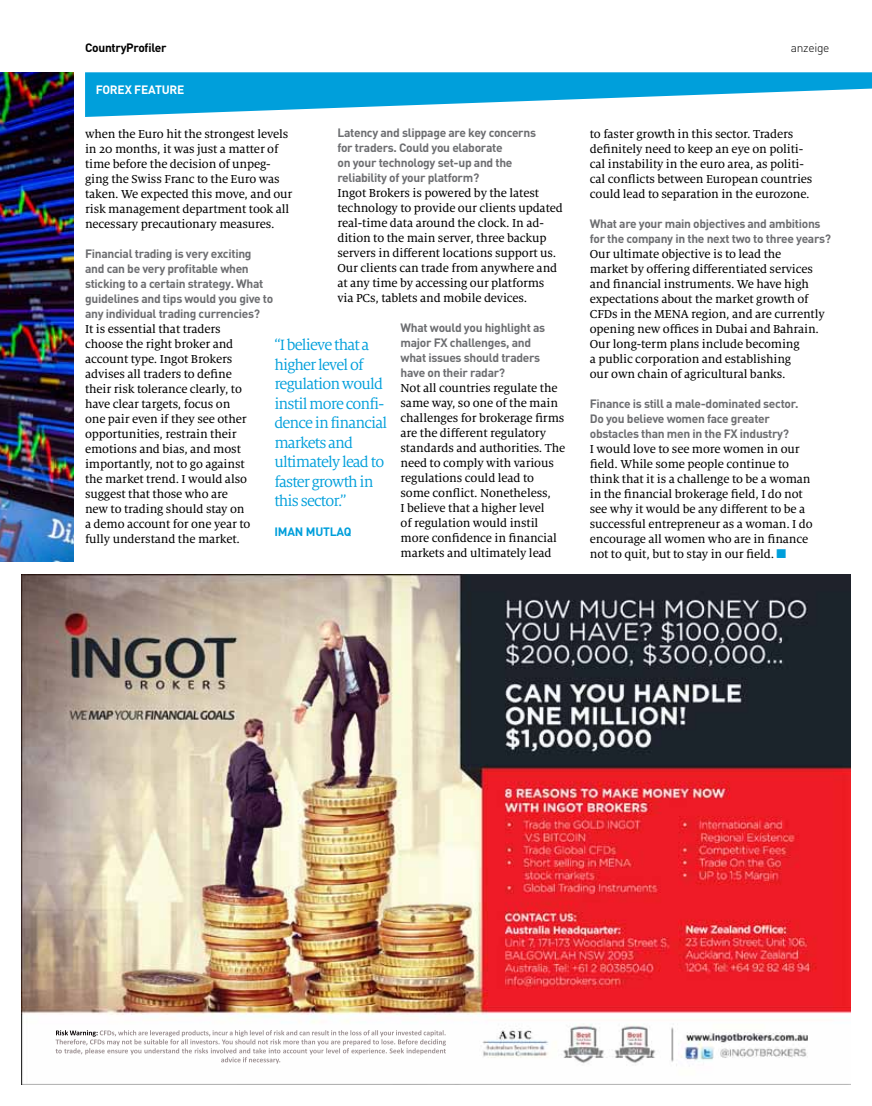
<style>
.page{position:relative;width:872px;height:1106px;background:#fff}
.page>*{position:absolute;margin:0;border:0;box-sizing:border-box;transform-origin:0 0}
.t1{font:16.5px/19.5px "Milo Serif OT";letter-spacing:-.05em;color:#009fdb}
.t2{font:12.75px/15px "Milo Serif OT Text";letter-spacing:-.01em;color:#000}
.t3{font:700 12px/15px "DIN Pro";letter-spacing:-.025em;color:#6d6e71}
.t4{font:700 12px "DIN Pro";letter-spacing:-.025em;color:#000}
.t5{font:700 12px "DIN Pro";letter-spacing:-.015em;color:#fff}
.t6{font:700 12px "DIN Pro";color:#009fdb}
.t7{font:300 12px "DIN Pro";letter-spacing:-.025em;color:#000}
.s1{color:#009fdb}
</style>
<div class="page">
<img style="left:0;top:72px;width:74px;height:489px">
<svg style="left:85px;top:72px;width:787px;height:45px"></svg>
<img style="left:21px;top:574px;width:829px;height:510px">
<p class="t4" style="left:85px;top:39px;width:83px">CountryProfiler</p>
<p class="t7" style="left:791px;top:39px;width:40px">anzeige</p>
<p class="t5" style="left:96px;top:82px;width:90px">FOREX FEATURE</p>
<p class="t2" style="left:85px;top:126px;width:209px">when the Euro hit the strongest levels in 20 months, it was just a matter of time before the decision of unpeg&shy;ging the Swiss Franc to the Euro was taken. We expected this move, and our risk management department took all necessary precautionary measures.</p>
<p class="t3" style="left:85px;top:245px;width:190px">Financial trading is very exciting and can be very profitable when sticking to a certain strategy. What guidelines and tips would you give to any individual trading currencies?</p>
<p class="t2" style="left:85px;top:321px;width:167px">It is essential that traders choose the right broker and account type. Ingot Brokers advises all traders to define their risk tolerance clearly, to have clear targets, focus on one pair even if they see other opportunities, restrain their emotions and bias, and most importantly, not to go against the market trend. I would also suggest that those who are new to trading should stay on a demo account for one year to fully understand the market.</p>
<p class="t3" style="left:337px;top:124px;width:200px">Latency and slippage are key concerns for traders. Could you elaborate<br>on your technology set-up and the reliability of your platform?</p>
<p class="t2" style="left:337px;top:185px;width:227px">Ingot Brokers is powered by the latest technology to provide our clients updated real-time data around the clock. In ad&shy;dition to the main server, three backup servers in different locations support us.<br>Our clients can trade from anywhere and at any time by accessing our platforms via PCs, tablets and mobile devices.</p>
<p class="t3" style="left:400px;top:319px;width:146px">What would you highlight as major FX challenges, and what issues should traders have on their radar?</p>
<p class="t2" style="left:400px;top:380px;width:166px">Not all countries regulate the same way, so one of the main challenges for brokerage firms are the different regulatory standards and authorities. The need to comply with various regulations could lead to some conflict. Nonetheless,<br>I believe that a higher level<br>of regulation would instil more confidence in financial markets and ultimately lead</p>
<p class="t2" style="left:590px;top:126px;width:224px">to faster growth in this sector. Traders definitely need to keep an eye on politi&shy;cal instability in the euro area, as politi&shy;cal conflicts between European countries could lead to separation in the eurozone.</p>
<p class="t3" style="left:590px;top:215px;width:243px">What are your main objectives and ambitions for the company in the next two to three years?</p>
<p class="t2" style="left:590px;top:246px;width:236px">Our ultimate objective is to lead the<br>market by offering differentiated services and financial instruments. We have high expectations about the market growth of CFDs in the MENA region, and are currently opening new offices in Dubai and Bahrain.<br>Our long-term plans include becoming<br>a public corporation and establishing<br>our own chain of agricultural banks.</p>
<p class="t3" style="left:590px;top:395px;width:210px">Finance is still a male-dominated sector.<br>Do you believe women face greater obstacles than men in the FX industry?</p>
<p class="t2" style="left:590px;top:441px;width:224px">I would love to see more women in our field. While some people continue to think that it is a challenge to be a woman in the financial brokerage field, I do not see why it would be any different to be a successful entrepreneur as a woman. I do encourage all women who are in finance not to quit, but to stay in our field. <span class="s1">■</span></p>
<p class="t1" style="left:274px;top:336px;width:114px">“I believe that a higher level of regulation would instil more confi&shy;dence in financial markets and ultimately lead to faster growth in this sector.”</p>
<p class="t6" style="left:274px;top:524px;width:71px">Iman Mutlaq</p>
</div>
